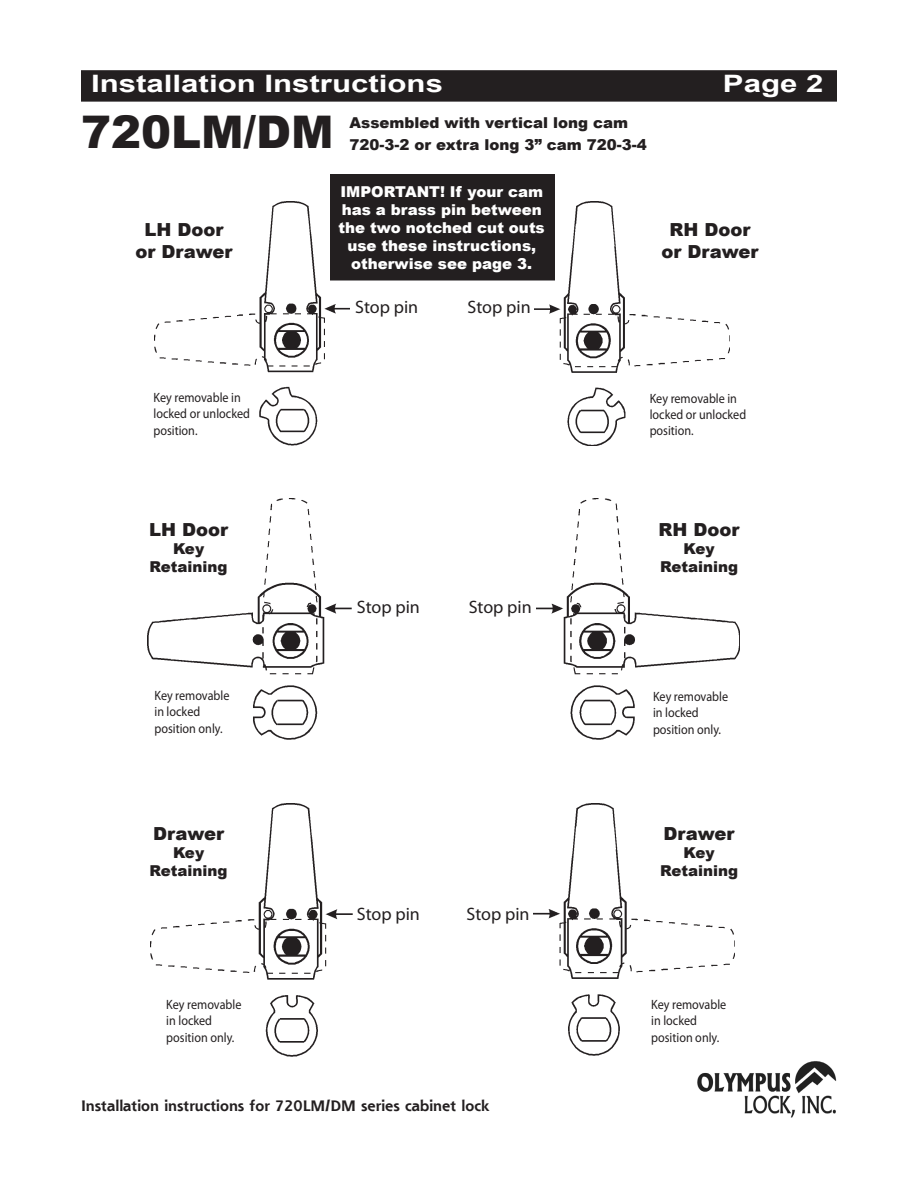
<style>
.page{position:relative;width:918px;height:1188px;background:#fff}
.page>*{position:absolute;margin:0;border:0;box-sizing:border-box;transform-origin:0 0}
._01_Title{font:900 45px "Arial";color:#231f20}
.t1{font:700 24px "Arial";color:#fff;scale:1.3 1}
.t2{font:900 18px/21.6px "Arial";color:#231f20;text-align:center}
.t3{font:18px "Myriad Pro";color:#231f20}
.t4{font:900 15px/21.6px "Arial";color:#231f20}
.t5{font:900 15px/18px "Arial";color:#fff;text-align:center}
.t6{font:700 15px "Shannon ATT";color:#231f20}
.t7{font:13.5px/16.2px "Myriad Pro";color:#231f20;scale:.9 1}
</style>
<div class="page">
<img style="left:697px;top:1061px;width:140px;height:57px">
<img style="left:155px;top:202px;width:195px;height:244px">
<img style="left:535px;top:202px;width:195px;height:244px">
<img style="left:148px;top:498px;width:203px;height:241px">
<img style="left:536px;top:498px;width:204px;height:242px">
<img style="left:150px;top:803px;width:203px;height:254px">
<img style="left:534px;top:804px;width:201px;height:251px">
<div style="left:82px;top:72px;width:754px;height:28px;background:#231f20"></div>
<div style="left:81px;top:70px;width:756px;height:32px;border:3px solid #231f20"></div>
<div style="left:331px;top:175px;width:223px;height:105px;background:#231f20"></div>
<div style="left:330px;top:174px;width:225px;height:106px;border:2px solid #231f20"></div>
<p class="t1" style="left:91px;top:68px;width:272px">Installation Instructions</p>
<p class="t1" style="left:723px;top:68px;width:79px">Page 2</p>
<p class="_01_Title" style="left:81px;top:99px;width:254px">720LM/DM</p>
<p class="t4" style="left:350px;top:111px;width:299px">Assembled with vertical long cam<br>720-3-2 or extra long 3” cam 720-3-4</p>
<p class="t5" style="left:339px;top:182px;width:208px">IMPORTANT! If your cam has a brass pin between the two notched cut outs use these instructions, otherwise see page 3.</p>
<p class="t2" style="left:136px;top:218px;width:99px">LH Door or Drawer</p>
<p class="t2" style="left:669px;top:218px;width:82px">RH Door</p>
<p class="t2" style="left:661px;top:240px;width:99px">or Drawer</p>
<p class="t3" style="left:355px;top:296px;width:65px">Stop pin</p>
<p class="t3" style="left:468px;top:296px;width:65px">Stop pin</p>
<p class="t7" style="left:154px;top:389px;width:109px">Key removable in locked or unlocked position.</p>
<p class="t7" style="left:650px;top:390px;width:109px">Key removable in locked or unlocked position.</p>
<p class="t2" style="left:149px;top:519px;width:81px">LH Door</p>
<p class="t4" style="left:173px;top:538px;width:33px">Key</p>
<p class="t4" style="left:150px;top:556px;width:79px">Retaining</p>
<p class="t7" style="left:154px;top:687px;width:85px">Key removable in locked position only.</p>
<p class="t2" style="left:153px;top:822px;width:73px">Drawer</p>
<p class="t4" style="left:173px;top:842px;width:33px">Key</p>
<p class="t4" style="left:150px;top:860px;width:79px">Retaining</p>
<p class="t7" style="left:166px;top:996px;width:85px">Key removable in locked position only.</p>
<p class="t3" style="left:357px;top:596px;width:65px">Stop pin</p>
<p class="t3" style="left:469px;top:596px;width:65px">Stop pin</p>
<p class="t3" style="left:357px;top:903px;width:65px">Stop pin</p>
<p class="t3" style="left:467px;top:903px;width:65px">Stop pin</p>
<p class="t6" style="left:81px;top:1097px;width:410px">Installation instructions for 720LM/DM series cabinet lock</p>
<p class="t2" style="left:659px;top:519px;width:82px">RH Door</p>
<p class="t4" style="left:683px;top:538px;width:33px">Key</p>
<p class="t4" style="left:660px;top:556px;width:79px">Retaining</p>
<p class="t7" style="left:653px;top:688px;width:85px">Key removable in locked position only.</p>
<p class="t2" style="left:663px;top:822px;width:73px">Drawer</p>
<p class="t4" style="left:683px;top:842px;width:33px">Key</p>
<p class="t4" style="left:660px;top:860px;width:79px">Retaining</p>
<p class="t7" style="left:651px;top:996px;width:85px">Key removable in locked position only.</p>
</div>
